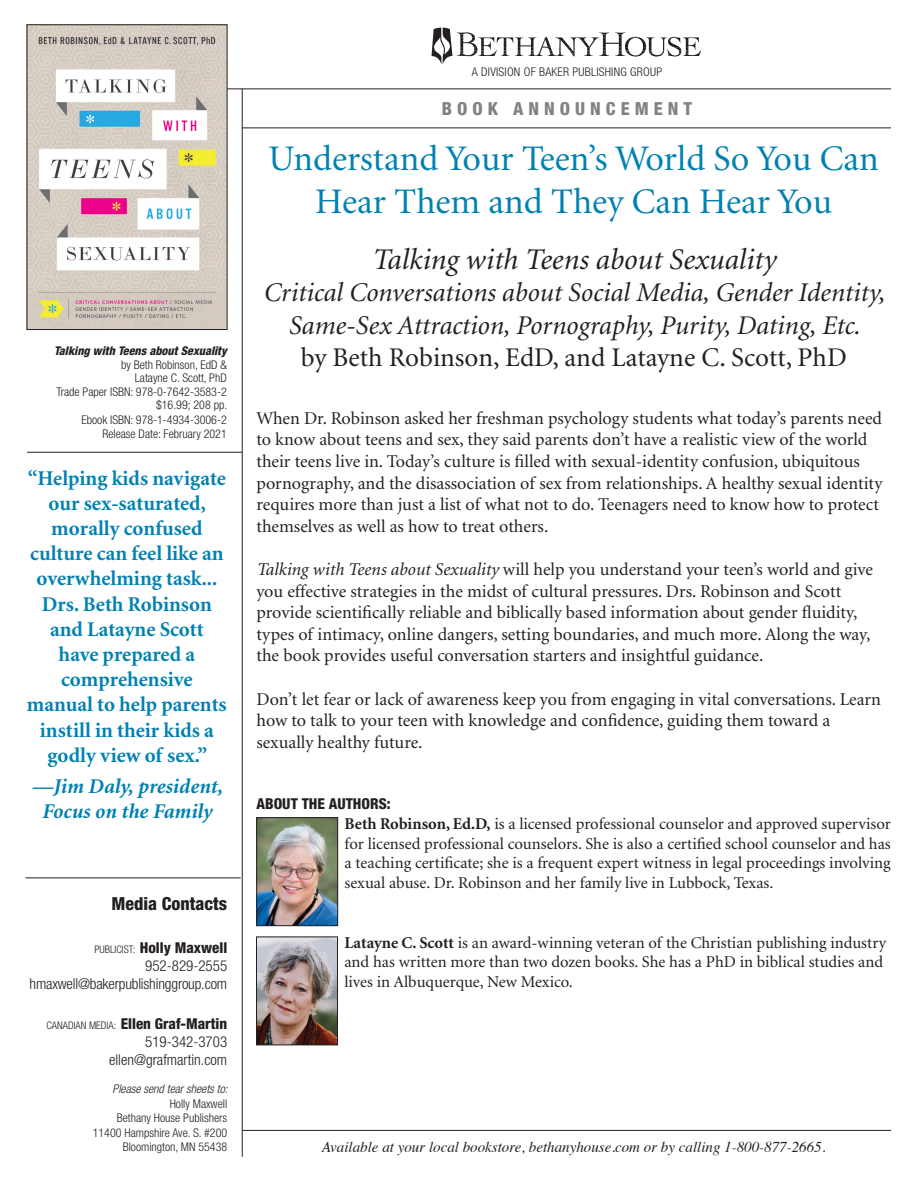
<style>
.page{position:relative;width:918px;height:1188px;background:#fff}
.page>*{position:absolute;margin:0;border:0;box-sizing:border-box;transform-origin:0 0}
.Head_1{font:36px/43.2px "Minion";color:#0081b2;text-align:center}
.Head_2{font:italic 30px "Minion";color:#231f20}
.Head_2-2{font:italic 27px/32.4px "Minion";color:#231f20;text-align:center}
.Head_2-3{font:27px "Minion";color:#231f20}
.t1{font:700 21px/25.2px "Minion";color:#0081b2;text-align:center}
.Quote_Author{font:italic 700 21px/25.2px "Minion";color:#0081b2;text-align:center}
.Body_text{font:18px/21.6px "Minion";color:#231f20}
.t2{font:800 condensed 18px "Helvetica Neue";letter-spacing:.28em;color:#808285}
.t3{font:800 condensed 18px "Helvetica Neue";color:#231f20}
.Body_text-2{font:16.5px/19.8px "Minion";color:#231f20;text-align:justify}
.t4{font:300 condensed 15px "Helvetica Neue";color:#231f20}
.t5{font:italic 15px "Times";color:#231f20}
.About_the_Author_Hea{font:800 condensed 15px "Helvetica Neue";color:#231f20}
.Book_ID{font:300 condensed 12px "Helvetica Neue";color:#231f20}
.Book_ID-2{font:300 condensed 12px "Helvetica Neue";letter-spacing:.02em;color:#231f20}
.Book_Title{font:italic 800 condensed 12px "Helvetica Neue";color:#231f20}
.t6{font:italic 300 condensed 12px "Helvetica Neue";color:#231f20}
.t7{font:5.55px "Cochin";letter-spacing:-.04em;color:#231f20}
.s1{font-weight:300;font-size:10.5px}
.s2{font-style:italic}
.s3{font-weight:700}
</style>
<div class="page">
<hr style="left:242px;top:89px;width:1px;height:1068px;background:#231f20">
<hr style="left:242px;top:1130px;width:649px;height:1px;background:#231f20">
<svg style="left:431px;top:28px;width:269px;height:37px"></svg>
<hr style="left:227px;top:89px;width:664px;height:1px;background:#231f20">
<hr style="left:242px;top:128px;width:649px;height:1px;background:#231f20">
<hr style="left:25px;top:878px;width:216px;height:1px;background:#231f20">
<hr style="left:27px;top:452px;width:215px;height:1px;background:#231f20">
<img style="left:29px;top:27px;width:196px;height:301px">
<img style="left:258px;top:939px;width:78px;height:104px">
<div style="left:256px;top:937px;width:82px;height:108px;border:1px solid #231f20"></div>
<img style="left:258px;top:820px;width:78px;height:104px">
<div style="left:256px;top:818px;width:82px;height:108px;border:1px solid #231f20"></div>
<p class="Book_Title" style="left:54px;top:343px;width:174px">Talking with Teens about Sexuality</p>
<p class="Book_ID" style="left:121px;top:358px;width:107px">by Beth Robinson, EdD &amp;</p>
<p class="Book_ID" style="left:135px;top:371px;width:94px">Latayne C. Scott, PhD</p>
<p class="Book_ID" style="left:56px;top:385px;width:172px">Trade Paper ISBN: 978-0-7642-3583-2</p>
<p class="Book_ID" style="left:156px;top:398px;width:73px">$16.99; 208 pp.</p>
<p class="Book_ID" style="left:82px;top:413px;width:147px">Ebook ISBN: 978-1-4934-3006-2</p>
<p class="Book_ID" style="left:102px;top:427px;width:126px">Release Date: February 2021</p>
<p class="t1" style="left:27px;top:466px;width:201px">“Helping kids navigate our sex-saturated, morally confused culture can feel like an overwhelming task...<br>Drs. Beth Robinson and Latayne Scott<br>have prepared a comprehensive manual to help parents instill in their kids a godly view of sex.”</p>
<p class="Quote_Author" style="left:32px;top:774px;width:192px">—Jim Daly, president,<br>Focus on the Family</p>
<p class="t3" style="left:112px;top:892px;width:117px">Media Contacts</p>
<p class="About_the_Author_Hea" style="left:95px;top:938px;width:134px"><span class="s1">PUBLICIST:</span> Holly Maxwell</p>
<p class="t4" style="left:145px;top:957px;width:83px">952-829-2555</p>
<p class="t4" style="left:30px;top:975px;width:199px">hmaxwell@bakerpublishinggroup.com</p>
<p class="About_the_Author_Hea" style="left:46px;top:1014px;width:182px"><span class="s1">CANADIAN MEDIA:</span> Ellen Graf-Martin</p>
<p class="t4" style="left:145px;top:1033px;width:83px">519-342-3703</p>
<p class="t4" style="left:109px;top:1051px;width:120px">ellen@grafmartin.com</p>
<p class="t6" style="left:113px;top:1082px;width:117px">Please send tear sheets to:</p>
<p class="Book_ID" style="left:170px;top:1097px;width:59px">Holly Maxwell</p>
<p class="Book_ID" style="left:117px;top:1111px;width:112px">Bethany House Publishers</p>
<p class="Book_ID" style="left:93px;top:1125px;width:136px">11400 Hampshire Ave. S. #200</p>
<p class="Book_ID" style="left:123px;top:1140px;width:106px">Bloomington, MN 55438</p>
<p class="Book_ID-2" style="left:472px;top:65px;width:192px">A DIVISION OF BAKER PUBLISHING GROUP</p>
<p class="t2" style="left:442px;top:97px;width:252px">BOOK ANNOUNCEMENT</p>
<p class="Head_1" style="left:269px;top:138px;width:612px">Understand Your Teen’s World So You Can<br>Hear Them and They Can Hear You</p>
<p class="Head_2" style="left:372px;top:245px;width:405px">Talking with Teens about Sexuality</p>
<p class="Head_2-2" style="left:263px;top:278px;width:623px">Critical Conversations about Social Media, Gender Identity,<br>Same-Sex Attraction, Pornography, Purity, Dating, Etc.</p>
<p class="Head_2-3" style="left:301px;top:344px;width:547px">by Beth Robinson, EdD, and Latayne C. Scott, PhD</p>
<p class="Body_text" style="left:256px;top:408px;width:627px">When Dr. Robinson asked her freshman psychology students what today’s parents need to know about teens and sex, they said parents don’t have a realistic view of the world their teens live in. Today’s culture is filled with sexual-identity confusion, ubiquitous pornography, and the disassociation of sex from relationships. A healthy sexual identity requires more than just a list of what not to do. Teenagers need to know how to protect themselves as well as how to treat others.</p>
<p class="Body_text" style="left:256px;top:559px;width:618px"><span class="s2">Talking with Teens about Sexuality</span> will help you understand your teen’s world and give you effective strategies in the midst of cultural pressures. Drs. Robinson and Scott provide scientifically reliable and biblically based information about gender fluidity, types of intimacy, online dangers, setting boundaries, and much more. Along the way, the book provides useful conversation starters and insightful guidance.</p>
<p class="Body_text" style="left:256px;top:689px;width:626px">Don’t let fear or lack of awareness keep you from engaging in vital conversations. Learn how to talk to your teen with knowledge and confidence, guiding them toward a sexually healthy future.</p>
<p class="t7" style="left:761px;top:253px;width:28px">and weights.</p>
<p class="About_the_Author_Hea" style="left:256px;top:794px;width:136px">ABOUT THE AUTHORS:</p>
<p class="Body_text-2" style="left:345px;top:814px;width:548px"><span class="s3">Beth Robinson, Ed.D,</span> is a licensed professional counselor and approved supervisor for licensed professional counselors. She is also a certified school counselor and has a teaching certificate; she is a frequent expert witness in legal proceedings involving sexual abuse. Dr. Robinson and her family live in Lubbock, Texas.</p>
<p class="Body_text-2" style="left:344px;top:933px;width:543px;text-align:left"><span class="s3">Latayne C. Scott</span> is an award-winning veteran of the Christian publishing industry and has written more than two dozen books. She has a PhD in biblical studies and lives in Albuquerque, New Mexico.</p>
<p class="t5" style="left:322px;top:1134px;width:505px">Available at your local bookstore, bethanyhouse.com or by calling 1-800-877-2665.</p>
</div>
